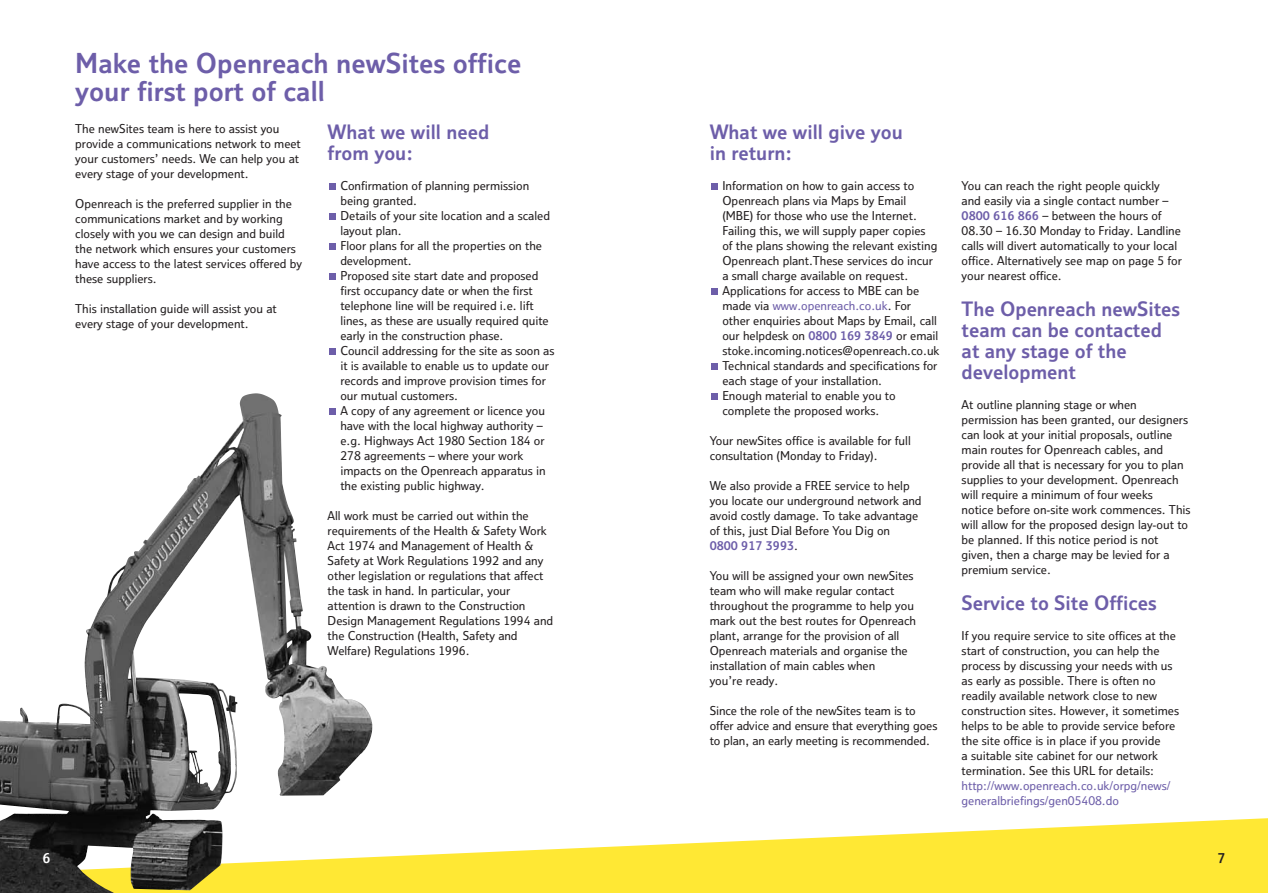
<style>
.page{position:relative;width:1268px;height:893px;background:#fff}
.page>*{position:absolute;margin:0;border:0;box-sizing:border-box;transform-origin:0 0}
.t1{font:27px/28.5px "BT Bold";color:#6d5ea9}
.t2{font:19.5px/21px "BT Bold";color:#6d5ea9}
.t3{font:13.5px "BT Bold";color:#fff}
.t4{font:13.5px "BT Bold";color:#231f20}
.t5{font:12px/15px "BT Medium";color:#231f20}
.t6{font:12px/15px "BT Medium";color:#6d5ea9}
.t7{font:12px "BT Bold";color:#6d5ea9}
.s1{color:#6d5ea9}
.s2{font-family:"BT Bold";color:#6d5ea9}
.s3{font-family:"BT Medium";color:#231f20}
</style>
<div class="page">
<svg style="left:322px;top:818px;width:945px;height:75px;fill:#ffe834"></svg>
<div style="left:329px;top:408px;width:7px;height:7px;background:#6d5ea9"></div>
<div style="left:329px;top:348px;width:7px;height:7px;background:#6d5ea9"></div>
<div style="left:329px;top:273px;width:7px;height:7px;background:#6d5ea9"></div>
<div style="left:329px;top:243px;width:7px;height:7px;background:#6d5ea9"></div>
<div style="left:329px;top:213px;width:7px;height:7px;background:#6d5ea9"></div>
<div style="left:329px;top:183px;width:7px;height:7px;background:#6d5ea9"></div>
<img style="left:0;top:393px;width:322px;height:500px">
<div style="left:711px;top:393px;width:7px;height:7px;background:#6d5ea9"></div>
<div style="left:711px;top:363px;width:7px;height:7px;background:#6d5ea9"></div>
<div style="left:711px;top:288px;width:7px;height:7px;background:#6d5ea9"></div>
<div style="left:711px;top:183px;width:7px;height:7px;background:#6d5ea9"></div>
<h1 class="t1" style="left:75px;top:51px;width:447px">Make the Openreach newSites office your first port of call</h1>
<p class="t5" style="left:75px;top:122px;width:227px">The newSites team is here to assist you provide a communications network to meet your customers’ needs. We can help you at every stage of your development.</p>
<p class="t5" style="left:75px;top:197px;width:228px">Openreach is the preferred supplier in the communications market and by working closely with you we can design and build the network which ensures your customers have access to the latest services offered by these suppliers.</p>
<p class="t5" style="left:75px;top:302px;width:203px">This installation guide will assist you at every stage of your development.</p>
<h2 class="t2" style="left:327px;top:123px;width:163px">What we will need from you:</h2>
<p class="t5" style="left:340px;top:179px;width:215px">Confirmation of planning permission being granted.<br>Details of your site location and a scaled layout plan.<br>Floor plans for all the properties on the development.<br>Proposed site start date and proposed first occupancy date or when the first telephone line will be required i.e. lift lines, as these are usually required quite early in the construction phase.<br>Council addressing for the site as soon as it is available to enable us to update our records and improve provision times for our mutual customers.<br>A copy of any agreement or licence you have with the local highway authority – e.g. Highways Act 1980 Section 184 or 278 agreements – where your work impacts on the Openreach apparatus in the existing public highway.</p>
<p class="t5" style="left:327px;top:509px;width:227px">All work must be carried out within the requirements of the Health &amp; Safety Work Act 1974 and Management of Health &amp; Safety at Work Regulations 1992 and any other legislation or regulations that affect the task in hand. In particular, your attention is drawn to the Construction Design Management Regulations 1994 and the Construction (Health, Safety and Welfare) Regulations 1996.</p>
<h2 class="t2" style="left:709px;top:123px;width:195px">What we will give you in return:</h2>
<p class="t5" style="left:722px;top:179px;width:218px">Information on how to gain access to Openreach plans via Maps by Email (MBE) for those who use the Internet.<br>Failing this, we will supply paper copies<br>of the plans showing the relevant existing Openreach plant.These services do incur a small charge available on request.<br>Applications for access to MBE can be made via <span class="s1">www.openreach.co.uk</span>. For other enquiries about Maps by Email, call our helpdesk on <span class="s2">0800 169 3849</span> or email stoke.incoming.notices@openreach.co.uk Technical standards and specifications for each stage of your installation.<br>Enough material to enable you to complete the proposed works.</p>
<p class="t5" style="left:709px;top:434px;width:202px">Your newSites office is available for full consultation (Monday to Friday).</p>
<p class="t5" style="left:709px;top:479px;width:213px">We also provide a FREE service to help you locate our underground network and avoid costly damage. To take advantage of this, just Dial Before You Dig on</p>
<p class="t7" style="left:709px;top:541px;width:90px">0800 917 3993<span class="s3">.</span></p>
<p class="t5" style="left:709px;top:569px;width:208px">You will be assigned your own newSites team who will make regular contact throughout the programme to help you mark out the best routes for Openreach plant, arrange for the provision of all Openreach materials and organise the installation of main cables when<br>you’re ready.</p>
<p class="t5" style="left:709px;top:704px;width:229px">Since the role of the newSites team is to offer advice and ensure that everything goes to plan, an early meeting is recommended.</p>
<p class="t5" style="left:961px;top:180px;width:222px">You can reach the right people quickly and easily via a single contact number – <span class="s2">0800 616 866</span> – between the hours of 08.30 – 16.30 Monday to Friday. Landline calls will divert automatically to your local office. Alternatively see map on page 5 for your nearest office.</p>
<h2 class="t2" style="left:961px;top:301px;width:220px">The Openreach newSites team can be contacted at any stage of the development</h2>
<p class="t5" style="left:961px;top:399px;width:230px">At outline planning stage or when permission has been granted, our designers can look at your initial proposals, outline main routes for Openreach cables, and provide all that is necessary for you to plan supplies to your development. Openreach will require a minimum of four weeks<br>notice before on-site work commences. This will allow for the proposed design lay-out to be planned. If this notice period is not given, then a charge may be levied for a premium service.</p>
<h2 class="t2" style="left:961px;top:595px;width:196px">Service to Site Offices</h2>
<p class="t5" style="left:961px;top:630px;width:219px">If you require service to site offices at the start of construction, you can help the process by discussing your needs with us as early as possible. There is often no readily available network close to new construction sites. However, it sometimes helps to be able to provide service before the site office is in place if you provide<br>a suitable site cabinet for our network termination. See this URL for details:</p>
<p class="t6" style="left:961px;top:780px;width:210px">http://www.openreach.co.uk/orpg/news/ generalbriefings/gen05408.do</p>
<p class="t3" style="left:43px;top:853px;width:9px">6</p>
<p class="t4" style="left:1217px;top:853px;width:9px">7</p>
</div>
